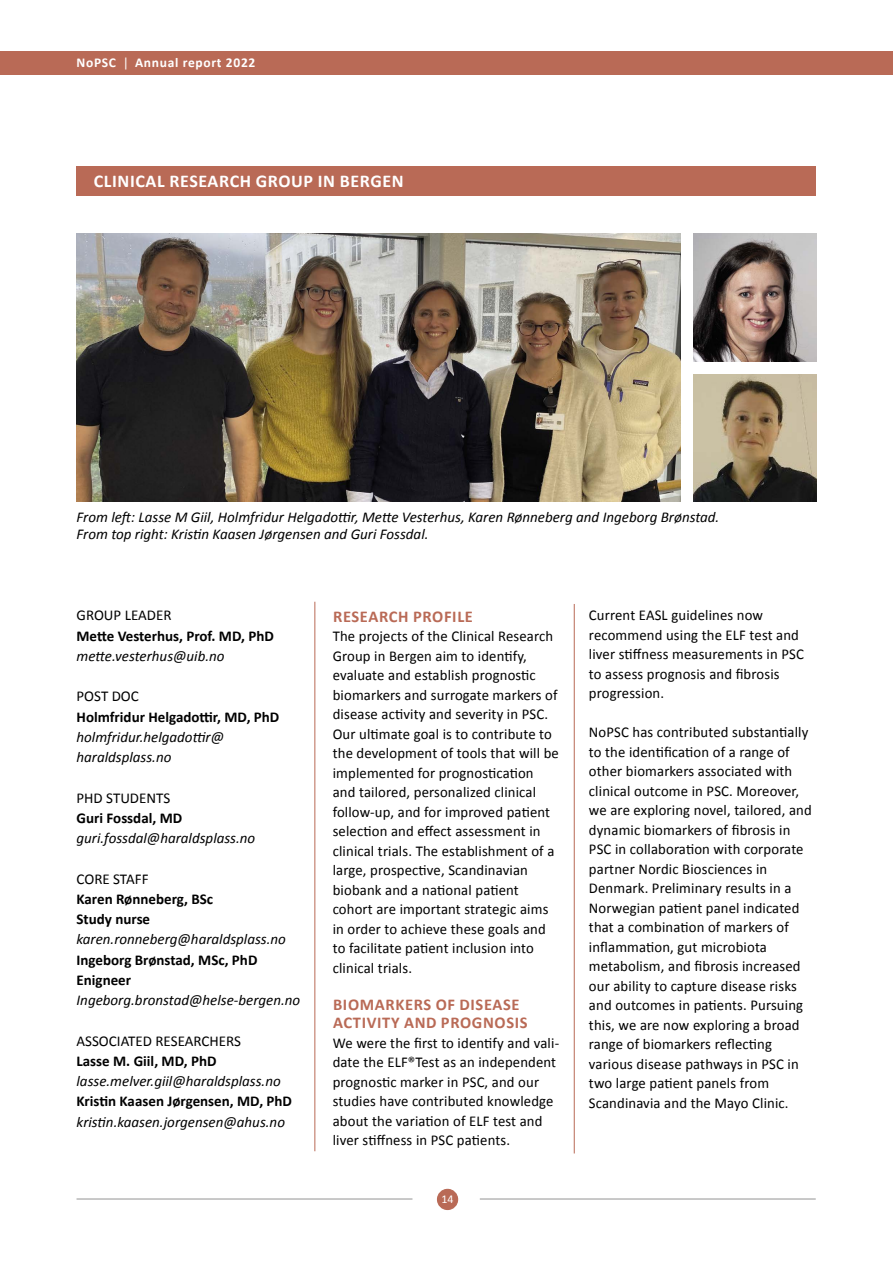
<style>
.page{position:relative;width:893px;height:1263px;background:#fff}
.page>*{position:absolute;margin:0;border:0;box-sizing:border-box;transform-origin:0 0}
.t1{font:700 18px "Calibri";letter-spacing:.035em;color:#fff}
.t2{font:700 16.5px/18px "Calibri";letter-spacing:.04em;color:#b96a56}
.t3{font:15px/19.5px "Calibri";letter-spacing:.01em;color:#000}
.t4{font:italic 15px/20.2px "Calibri";color:#000}
.t5{font:700 15px/20.2px "Calibri";color:#000}
.t6{font:700 13.5px "Calibri";letter-spacing:.05em;color:#fff}
.t7{font:12px "Calibri";color:#fff}
.s1{font-weight:400}
</style>
<div class="page">
<div style="left:0;top:51px;width:893px;height:24px;background:#b96a56"></div>
<hr style="left:77px;top:1199px;width:335px;height:1px;background:#939393">
<hr style="left:480px;top:1199px;width:336px;height:1px;background:#939393">
<div style="left:437px;top:1189px;width:21px;height:20px;background:#b96a56;border-radius:50%"></div>
<div style="left:437px;top:1189px;width:21px;height:21px;border:1px solid #b96a56;border-radius:50%"></div>
<div style="left:77px;top:166px;width:739px;height:30px;background:#b96a56"></div>
<hr style="left:574px;top:604px;width:1px;height:549px;background:#b96a56">
<hr style="left:315px;top:602px;width:1px;height:549px;background:#b96a56">
<img style="left:77px;top:234px;width:603px;height:268px">
<img style="left:693px;top:374px;width:123px;height:128px">
<img style="left:693px;top:234px;width:123px;height:127px">
<p class="t6" style="left:77px;top:53px;width:180px">NoPSC <span class="s1">|</span> Annual report 2022</p>
<p class="t1" style="left:94px;top:169px;width:311px">CLINICAL RESEARCH GROUP IN BERGEN</p>
<p class="t4" style="left:77px;top:507px;width:644px;line-height:17.2px">From left: Lasse M Giil, Holmfridur Helgadottir, Mette Vesterhus, Karen Rønneberg and Ingeborg Brønstad.<br>From top right: Kristin Kaasen Jørgensen and Guri Fossdal.</p>
<p class="t3" style="left:77px;top:605px;width:97px">GROUP LEADER</p>
<p class="t5" style="left:77px;top:625px;width:199px">Mette Vesterhus, Prof. MD, PhD</p>
<p class="t4" style="left:77px;top:645px;width:150px">mette.vesterhus@uib.no</p>
<p class="t3" style="left:77px;top:686px;width:64px">POST DOC</p>
<p class="t5" style="left:77px;top:706px;width:204px">Holmfridur Helgadottir, MD, PhD</p>
<p class="t4" style="left:77px;top:726px;width:149px">holmfridur.helgadottir@ haraldsplass.no</p>
<p class="t3" style="left:77px;top:787px;width:95px">PHD STUDENTS</p>
<p class="t5" style="left:77px;top:807px;width:107px">Guri Fossdal, MD</p>
<p class="t4" style="left:77px;top:827px;width:180px">guri.fossdal@haraldsplass.no</p>
<p class="t3" style="left:77px;top:868px;width:74px">CORE STAFF</p>
<p class="t5" style="left:77px;top:888px;width:138px">Karen Rønneberg, BSc<br>Study nurse</p>
<p class="t4" style="left:77px;top:929px;width:211px">karen.ronneberg@haraldsplass.no</p>
<p class="t5" style="left:77px;top:949px;width:182px">Ingeborg Brønstad, MSc, PhD<br>Enigneer</p>
<p class="t4" style="left:77px;top:989px;width:225px">Ingeborg.bronstad@helse-bergen.no</p>
<p class="t3" style="left:77px;top:1030px;width:166px">ASSOCIATED RESEARCHERS</p>
<p class="t5" style="left:77px;top:1050px;width:142px">Lasse M. Giil, MD, PhD</p>
<p class="t4" style="left:77px;top:1070px;width:206px">lasse.melver.giil@haraldsplass.no</p>
<p class="t5" style="left:77px;top:1091px;width:217px">Kristin Kaasen Jørgensen, MD, PhD</p>
<p class="t4" style="left:77px;top:1111px;width:210px">kristin.kaasen.jorgensen@ahus.no</p>
<p class="t2" style="left:333px;top:606px;width:141px">RESEARCH PROFILE</p>
<p class="t3" style="left:333px;top:626px;width:228px">The projects of the Clinical Research Group in Bergen aim to identify, evaluate and establish prognostic biomarkers and surrogate markers of disease activity and severity in PSC.<br>Our ultimate goal is to contribute to the development of tools that will be implemented for prognostication and tailored, personalized clinical follow-up, and for improved patient selection and effect assessment in clinical trials. The establishment of a large, prospective, Scandinavian biobank and a national patient cohort are important strategic aims in order to achieve these goals and to facilitate patient inclusion into clinical trials.</p>
<p class="t2" style="left:333px;top:995px;width:196px">BIOMARKERS OF DISEASE<br>ACTIVITY AND PROGNOSIS</p>
<p class="t3" style="left:333px;top:1032px;width:228px">We were the first to identify and vali&shy;date the ELF®Test as an independent prognostic marker in PSC, and our studies have contributed knowledge about the variation of ELF test and liver stiffness in PSC patients.</p>
<p class="t7" style="left:441px;top:1191px;width:14px">14</p>
<p class="t3" style="left:589px;top:605px;width:216px">Current EASL guidelines now recommend using the ELF test and liver stiffness measurements in PSC to assess prognosis and fibrosis progression.</p>
<p class="t3" style="left:589px;top:722px;width:224px">NoPSC has contributed substantially to the identification of a range of other biomarkers associated with clinical outcome in PSC. Moreover, we are exploring novel, tailored, and dynamic biomarkers of fibrosis in PSC in collaboration with corporate partner Nordic Biosciences in Denmark. Preliminary results in a Norwegian patient panel indicated that a combination of markers of inflammation, gut microbiota metabolism, and fibrosis increased our ability to capture disease risks and outcomes in patients. Pursuing this, we are now exploring a broad range of biomarkers reflecting various disease pathways in PSC in two large patient panels from Scandinavia and the Mayo Clinic.</p>
</div>
